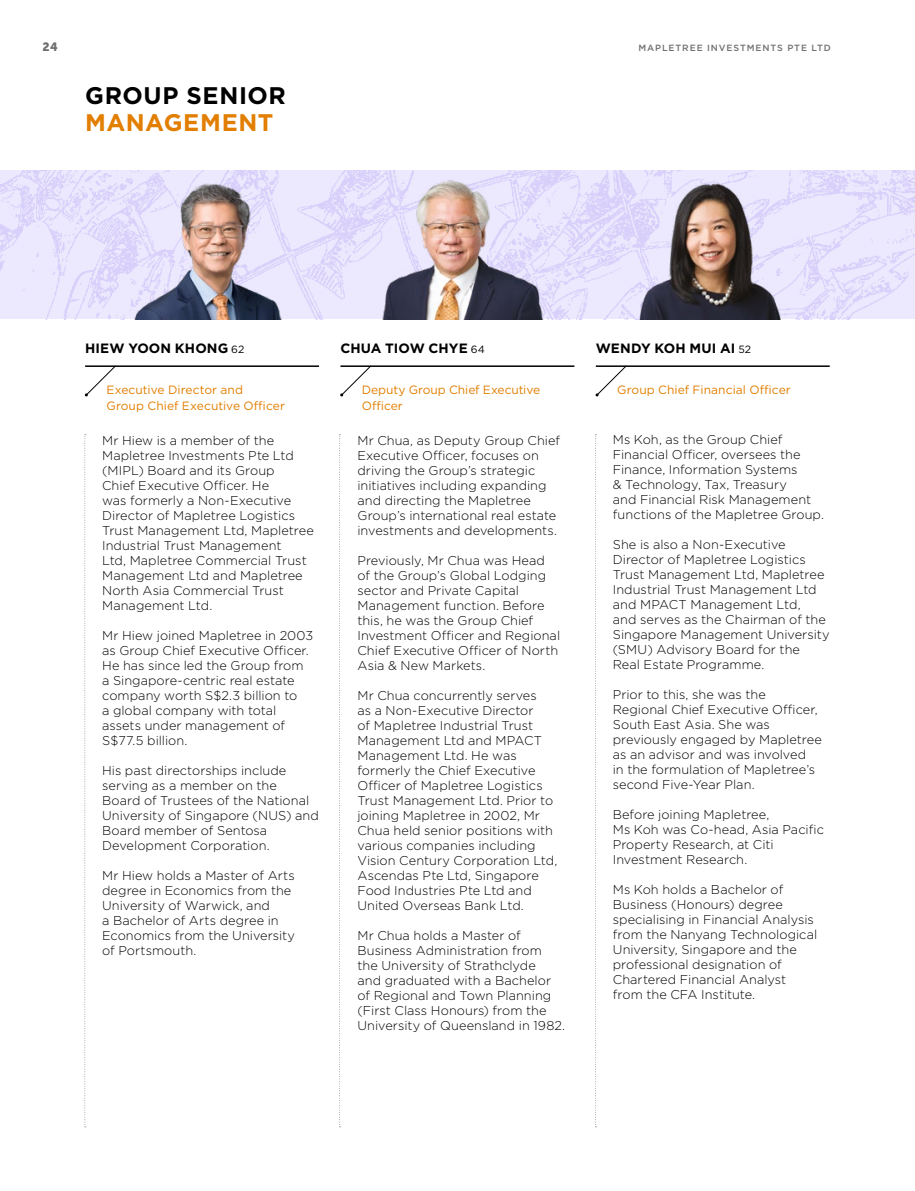
<style>
.page{position:relative;width:915px;height:1191px;background:#fff}
.page>*{position:absolute;margin:0;border:0;box-sizing:border-box;transform-origin:0 0}
.t1{font:700 24px "Gotham";letter-spacing:.025em;color:#000}
.t2{font:700 24px "Gotham";letter-spacing:.02em;color:#e27e00}
.t3{font:700 13.5px "Gotham";letter-spacing:.01em;color:#000}
.t4{font:300 12.75px/15px "Gotham";letter-spacing:.005em;color:#000}
.t5{font:12px/16.5px "Gotham";color:#e27e00}
.t6{font:12px "Museo Sans 900";color:#706f6f}
.t7{font:500 9px "Gotham";letter-spacing:.1em;color:#706f6f}
.s1{font-weight:400;font-size:10.5px}
</style>
<div class="page">
<img style="left:0;top:170px;width:914px;height:149px">
<img style="left:102px;top:170px;width:204px;height:149px">
<img style="left:353px;top:170px;width:208px;height:149px">
<img style="left:617px;top:170px;width:191px;height:149px">
<hr style="left:85px;top:365px;width:234px;height:2px;background:#000">
<svg style="left:85px;top:365px;width:31px;height:31px"></svg>
<hr style="left:340px;top:365px;width:234px;height:2px;background:#000">
<svg style="left:340px;top:365px;width:32px;height:31px"></svg>
<hr style="left:595px;top:365px;width:234px;height:2px;background:#000">
<svg style="left:595px;top:365px;width:32px;height:31px"></svg>
<svg style="left:84px;top:434px;width:2px;height:693px"></svg>
<svg style="left:339px;top:434px;width:1px;height:693px"></svg>
<svg style="left:595px;top:434px;width:1px;height:693px"></svg>
<p class="t6" style="left:43px;top:40px;width:17px">24</p>
<p class="t7" style="left:638px;top:42px;width:194px">MAPLETREE INVESTMENTS PTE LTD</p>
<h1 class="t1" style="left:85px;top:80px;width:202px">GROUP SENIOR</h1>
<h1 class="t2" style="left:85px;top:107px;width:190px">MANAGEMENT</h1>
<p class="t3" style="left:85px;top:339px;width:161px">HIEW YOON KHONG <span class="s1">62</span></p>
<p class="t5" style="left:106px;top:381px;width:180px">Executive Director and<br>Group Chief Executive Officer</p>
<p class="t4" style="left:102px;top:432px;width:213px">Mr Hiew is a member of the<br>Mapletree Investments Pte Ltd (MIPL) Board and its Group<br>Chief Executive Officer. He<br>was formerly a Non-Executive<br>Director of Mapletree Logistics<br>Trust Management Ltd, Mapletree<br>Industrial Trust Management<br>Ltd, Mapletree Commercial Trust<br>Management Ltd and Mapletree<br>North Asia Commercial Trust<br>Management Ltd.</p>
<p class="t4" style="left:102px;top:627px;width:213px">Mr Hiew joined Mapletree in 2003 as Group Chief Executive Officer.<br>He has since led the Group from a Singapore-centric real estate company worth S$2.3 billion to<br>a global company with total assets under management of<br>S$77.5 billion.</p>
<p class="t4" style="left:102px;top:762px;width:218px">His past directorships include serving as a member on the<br>Board of Trustees of the National<br>University of Singapore (NUS) and<br>Board member of Sentosa<br>Development Corporation.</p>
<p class="t4" style="left:102px;top:867px;width:194px">Mr Hiew holds a Master of Arts degree in Economics from the<br>University of Warwick, and<br>a Bachelor of Arts degree in<br>Economics from the University of Portsmouth.</p>
<p class="t3" style="left:340px;top:339px;width:146px">CHUA TIOW CHYE <span class="s1">64</span></p>
<p class="t5" style="left:361px;top:381px;width:180px">Deputy Group Chief Executive<br>Officer</p>
<p class="t4" style="left:357px;top:432px;width:204px">Mr Chua, as Deputy Group Chief<br>Executive Officer, focuses on driving the Group’s strategic initiatives including expanding and directing the Mapletree<br>Group’s international real estate investments and developments.</p>
<p class="t4" style="left:357px;top:552px;width:204px">Previously, Mr Chua was Head of the Group’s Global Lodging sector and Private Capital<br>Management function. Before this, he was the Group Chief<br>Investment Officer and Regional<br>Chief Executive Officer of North<br>Asia &amp; New Markets.</p>
<p class="t4" style="left:357px;top:687px;width:201px">Mr Chua concurrently serves<br>as a Non-Executive Director<br>of Mapletree Industrial Trust<br>Management Ltd and MPACT<br>Management Ltd. He was formerly the Chief Executive<br>Officer of Mapletree Logistics<br>Trust Management Ltd. Prior to joining Mapletree in 2002, Mr<br>Chua held senior positions with various companies including<br>Vision Century Corporation Ltd,<br>Ascendas Pte Ltd, Singapore<br>Food Industries Pte Ltd and<br>United Overseas Bank Ltd.</p>
<p class="t4" style="left:357px;top:927px;width:209px">Mr Chua holds a Master of<br>Business Administration from the University of Strathclyde<br>and graduated with a Bachelor of Regional and Town Planning (First Class Honours) from the<br>University of Queensland in 1982.</p>
<p class="t3" style="left:595px;top:339px;width:157px">WENDY KOH MUI AI <span class="s1">52</span></p>
<p class="t5" style="left:617px;top:381px;width:175px">Group Chief Financial Officer</p>
<p class="t4" style="left:612px;top:432px;width:212px">Ms Koh, as the Group Chief<br>Financial Officer, oversees the<br>Finance, Information Systems<br>&amp; Technology, Tax, Treasury<br>and Financial Risk Management functions of the Mapletree Group.</p>
<p class="t4" style="left:612px;top:537px;width:218px">She is also a Non-Executive<br>Director of Mapletree Logistics<br>Trust Management Ltd, Mapletree<br>Industrial Trust Management Ltd and MPACT Management Ltd,<br>and serves as the Chairman of the<br>Singapore Management University (SMU) Advisory Board for the<br>Real Estate Programme.</p>
<p class="t4" style="left:612px;top:687px;width:210px">Prior to this, she was the<br>Regional Chief Executive Officer,<br>South East Asia. She was previously engaged by Mapletree as an advisor and was involved<br>in the formulation of Mapletree’s second Five-Year Plan.</p>
<p class="t4" style="left:612px;top:807px;width:212px">Before joining Mapletree,<br>Ms Koh was Co-head, Asia Pacific<br>Property Research, at Citi<br>Investment Research.</p>
<p class="t4" style="left:612px;top:882px;width:206px">Ms Koh holds a Bachelor of<br>Business (Honours) degree specialising in Financial Analysis from the Nanyang Technological<br>University, Singapore and the professional designation of<br>Chartered Financial Analyst from the CFA Institute.</p>
</div>
